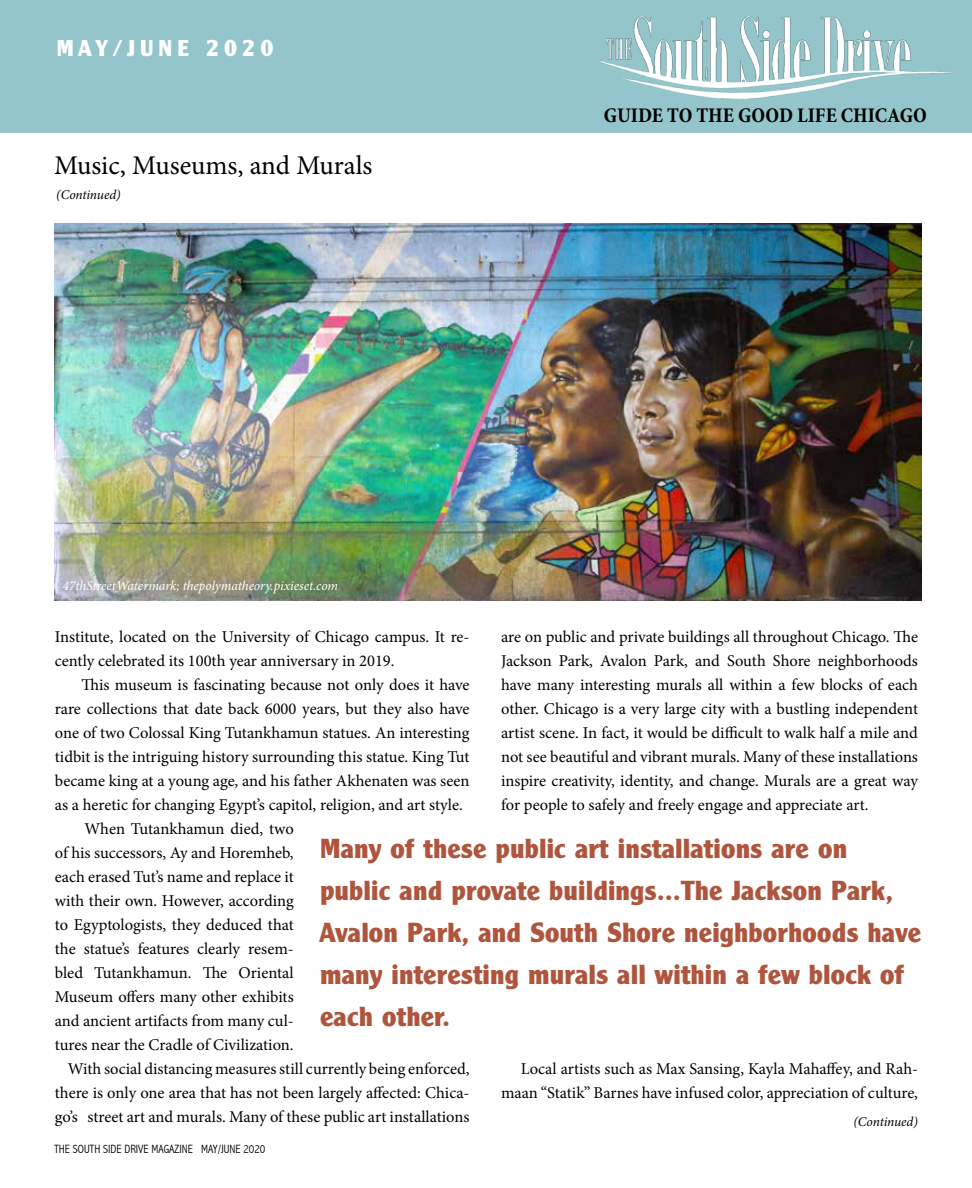
<style>
.page{position:relative;width:972px;height:1188px;background:#fff}
.page>*{position:absolute;margin:0;border:0;box-sizing:border-box;transform-origin:0 0}
.t1{font:700 27px/42px "Clearface Gothic";color:#b0553d}
.t2{font:27px "Minion Pro";letter-spacing:-.005em;color:#000}
.t3{font:700 22.5px "Clearface Gothic";letter-spacing:.21em;color:#fff}
.t4{font:700 condensed 21px "Minion Pro";color:#000}
.t5{font:16.5px/24px "Minion Pro";letter-spacing:-.005em;color:#000}
.t6{font:italic 13.5px "Minion Pro";letter-spacing:-.005em;color:#fff}
.t7{font:italic 13.5px "Minion Pro";letter-spacing:-.01em;color:#000}
.t8{font:300 condensed 12px "Abadi";color:#000}
</style>
<div class="page">
<div style="left:0;top:0;width:972px;height:132px;background:#94c5ca"></div>
<img style="left:598px;top:16px;width:354px;height:84px">
<img style="left:54px;top:223px;width:867px;height:378px">
<h2 class="t3" style="left:56px;top:34px;width:219px">MAY/JUNE 2020</h2>
<h1 class="t2" style="left:54px;top:148px;width:320px">Music, Museums, and Murals</h1>
<p class="t7" style="left:56px;top:186px;width:66px">(Continued)</p>
<p class="t6" style="left:63px;top:577px;width:277px">47thStreetWatermark; thepolymatheory.pixieset.com</p>
<p class="t4" style="left:604px;top:101px;width:325px">GUIDE TO THE GOOD LIFE CHICAGO</p>
<p class="t5" style="left:55px;top:624px;width:416px">Institute, located on the University of Chicago campus. It re&shy;cently celebrated its 100th year anniversary in 2019.</p>
<p class="t5" style="left:81px;top:672px;width:390px">This museum is fascinating because not only does it have</p>
<p class="t5" style="left:55px;top:696px;width:416px">rare collections that date back 6000 years, but they also have</p>
<p class="t5" style="left:55px;top:720px;width:416px">one of two Colossal King Tutankhamun statues. An interesting</p>
<p class="t5" style="left:55px;top:744px;width:416px">tidbit is the intriguing history surrounding this statue. King Tut</p>
<p class="t5" style="left:55px;top:768px;width:416px">became king at a young age, and his father Akhenaten was seen</p>
<p class="t5" style="left:55px;top:792px;width:409px">as a heretic for changing Egypt’s capitol, religion, and art style.</p>
<p class="t5" style="left:84px;top:817px;width:211px">When Tutankhamun died, two</p>
<p class="t5" style="left:55px;top:841px;width:240px">of his successors, Ay and Horemheb,</p>
<p class="t5" style="left:55px;top:865px;width:240px">each erased Tut’s name and replace it</p>
<p class="t5" style="left:55px;top:889px;width:240px">with their own. However, according</p>
<p class="t5" style="left:55px;top:913px;width:240px">to Egyptologists, they deduced that</p>
<p class="t5" style="left:55px;top:937px;width:240px">the statue’s features clearly resem-</p>
<p class="t5" style="left:55px;top:961px;width:240px">bled Tutankhamun. The Oriental</p>
<p class="t5" style="left:55px;top:985px;width:240px">Museum offers many other exhibits</p>
<p class="t5" style="left:55px;top:1009px;width:240px">and ancient artifacts from many cul-</p>
<p class="t5" style="left:55px;top:1033px;width:240px">tures near the Cradle of Civilization.</p>
<p class="t5" style="left:68px;top:1057px;width:403px">With social distancing measures still currently being enforced,</p>
<p class="t5" style="left:55px;top:1081px;width:416px">there is only one area that has not been largely affected: Chica-</p>
<p class="t5" style="left:55px;top:1105px;width:416px">go’s street art and murals. Many of these public art installations</p>
<p class="t5" style="left:501px;top:625px;width:418px;text-align:justify">are on public and private buildings all throughout Chicago. The Jackson Park, Avalon Park, and South Shore neighborhoods have many interesting murals all within a few blocks of each other. Chicago is a very large city with a bustling independent artist scene. In fact, it would be difficult to walk half a mile and not see beautiful and vibrant murals. Many of these installations inspire creativity, identity, and change. Murals are a great way for people to safely and freely engage and appreciate art.</p>
<h1 class="t1" style="left:320px;top:826px;width:603px">Many of these public art installations are on public and provate buildings...The Jackson Park, Avalon Park, and South Shore neighborhoods have many interesting murals all within a few block of each other.</h1>
<p class="t5" style="left:501px;top:1057px;width:418px;text-align:right">Local artists such as Max Sansing, Kayla Mahaffey, and Rah&shy;maan “Statik” Barnes have infused color, appreciation of culture,</p>
<p class="t7" style="left:853px;top:1112px;width:66px">(Continued)</p>
<p class="t8" style="left:54px;top:1142px;width:213px">THE SOUTH SIDE DRIVE MAGAZINE MAY/JUNE 2020</p>
</div>
